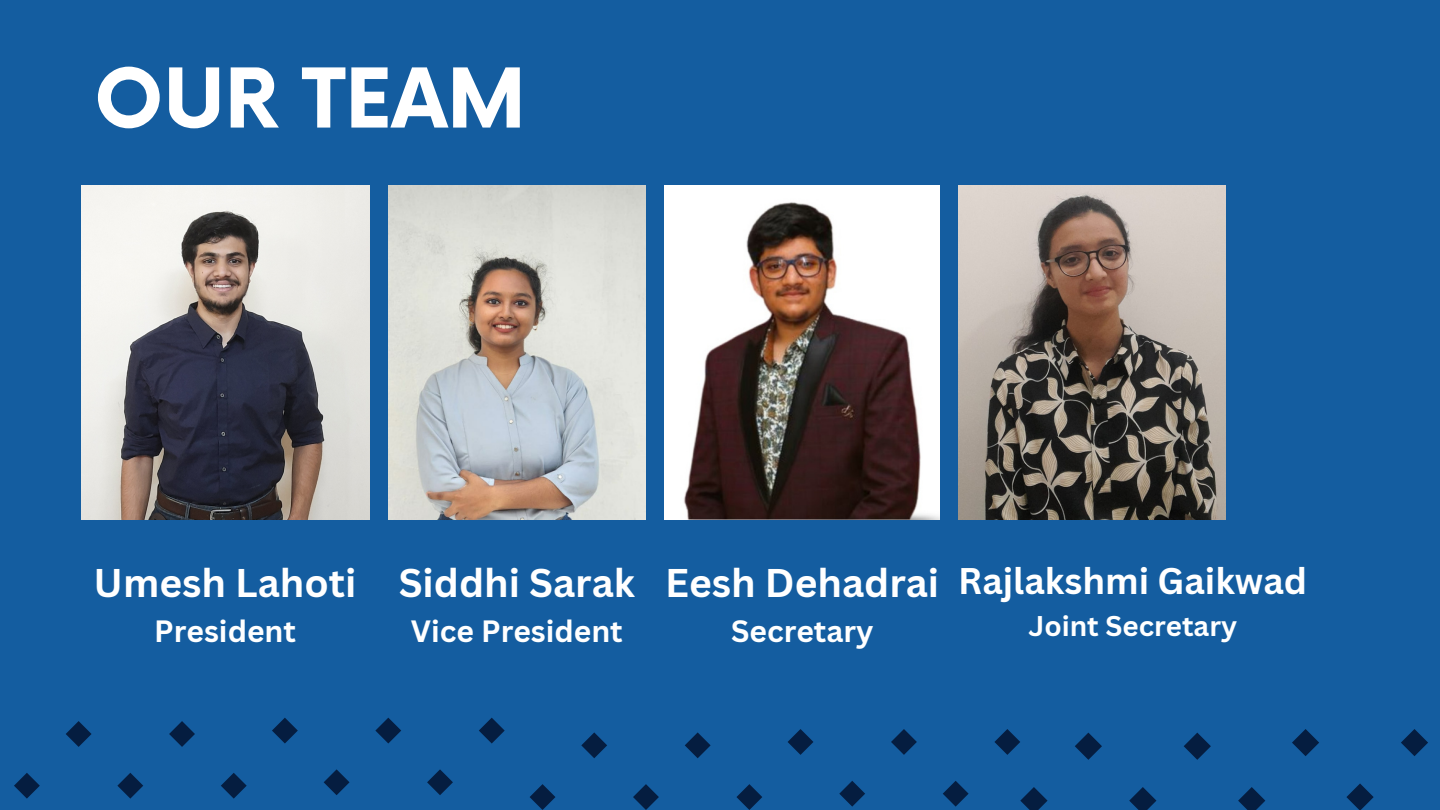
<style>
.page{position:relative;width:1440px;height:810px;background:#145da0}
.page>*{position:absolute;margin:0;border:0;box-sizing:border-box;transform-origin:0 0}
.t1{font:700 80.2px "Now";color:#fff}
.t2{font:700 39px "Canva Sans";color:#fff}
.t3{font:700 36.1px "Canva Sans";color:#fff}
.t4{font:700 30px "Canva Sans";color:#fff}
.t5{font:700 27.8px "Canva Sans";color:#fff}
</style>
<div class="page">
<svg style="left:994px;top:729px;width:26px;height:26px"></svg>
<svg style="left:943px;top:781px;width:26px;height:26px"></svg>
<svg style="left:891px;top:729px;width:26px;height:26px"></svg>
<svg style="left:839px;top:781px;width:26px;height:26px"></svg>
<svg style="left:788px;top:729px;width:25px;height:26px"></svg>
<svg style="left:736px;top:784px;width:26px;height:26px"></svg>
<svg style="left:685px;top:732px;width:26px;height:26px"></svg>
<svg style="left:633px;top:784px;width:26px;height:26px"></svg>
<svg style="left:581px;top:732px;width:26px;height:26px"></svg>
<svg style="left:530px;top:784px;width:25px;height:26px"></svg>
<svg style="left:479px;top:718px;width:26px;height:26px"></svg>
<svg style="left:427px;top:769px;width:26px;height:26px"></svg>
<svg style="left:375px;top:718px;width:26px;height:26px"></svg>
<svg style="left:324px;top:769px;width:26px;height:26px"></svg>
<svg style="left:272px;top:718px;width:26px;height:26px"></svg>
<svg style="left:221px;top:773px;width:26px;height:26px"></svg>
<svg style="left:169px;top:721px;width:26px;height:26px"></svg>
<svg style="left:117px;top:773px;width:26px;height:26px"></svg>
<svg style="left:66px;top:721px;width:26px;height:26px"></svg>
<svg style="left:14px;top:773px;width:26px;height:26px"></svg>
<svg style="left:1401px;top:729px;width:27px;height:27px"></svg>
<svg style="left:1346px;top:783px;width:28px;height:27px"></svg>
<svg style="left:1292px;top:729px;width:27px;height:27px"></svg>
<svg style="left:1238px;top:787px;width:27px;height:23px"></svg>
<svg style="left:1184px;top:733px;width:27px;height:27px"></svg>
<svg style="left:1129px;top:787px;width:27px;height:23px"></svg>
<svg style="left:1075px;top:733px;width:27px;height:27px"></svg>
<svg style="left:1020px;top:787px;width:28px;height:23px"></svg>
<img style="left:81px;top:185px;width:289px;height:334px">
<img style="left:664px;top:185px;width:276px;height:334px">
<img style="left:388px;top:185px;width:258px;height:334px">
<img style="left:958px;top:185px;width:267px;height:334px">
<h1 class="t1" style="left:94px;top:55px;width:433px">OUR TEAM</h1>
<h2 class="t2" style="left:94px;top:555px;width:264px">Umesh Lahoti</h2>
<h2 class="t4" style="left:154px;top:610px;width:143px">President</h2>
<p class="t2" style="left:399px;top:555px;width:238px">Siddhi Sarak</p>
<p class="t4" style="left:411px;top:610px;width:213px">Vice President</p>
<h2 class="t2" style="left:665px;top:555px;width:276px">Eesh Dehadrai</h2>
<h2 class="t4" style="left:731px;top:610px;width:144px">Secretary</h2>
<h2 class="t3" style="left:958px;top:556px;width:350px">Rajlakshmi Gaikwad</h2>
<h2 class="t5" style="left:1028px;top:606px;width:210px">Joint Secretary</h2>
</div>
